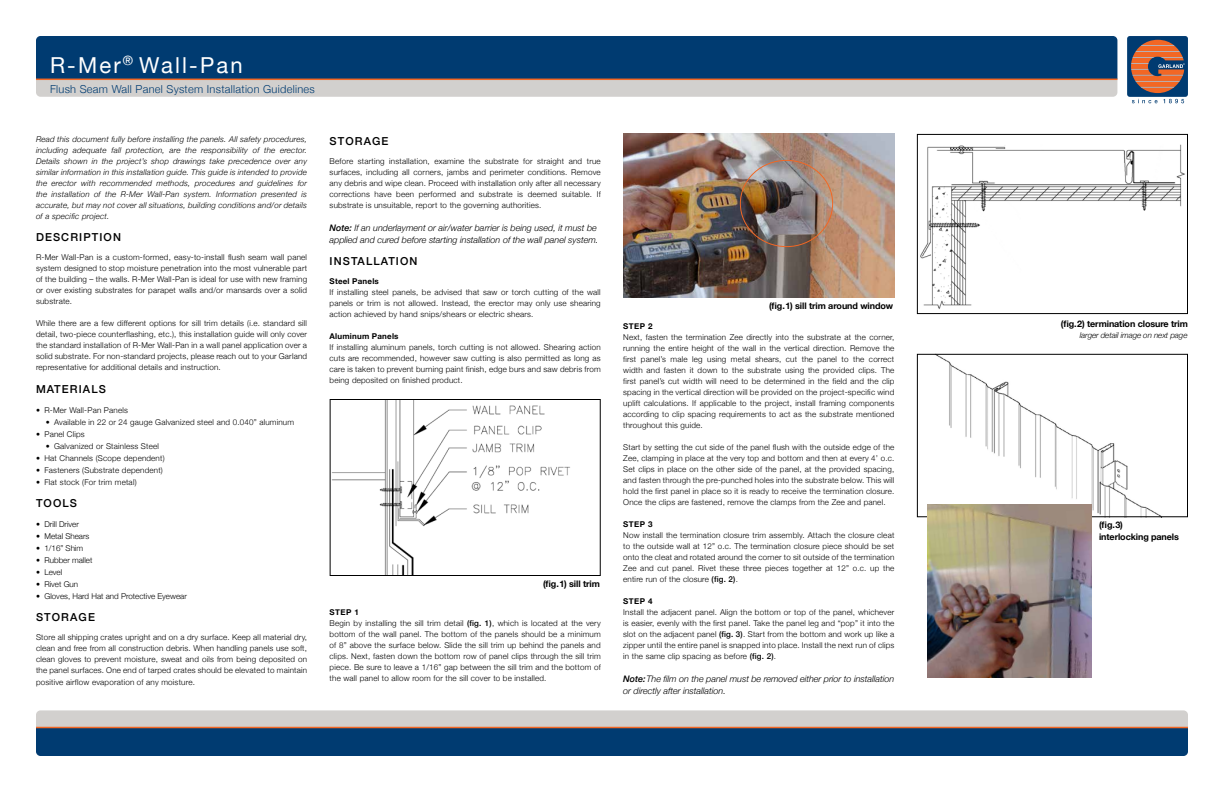
<style>
.page{position:relative;width:1224px;height:792px;background:#fff}
.page>*{position:absolute;margin:0;border:0;box-sizing:border-box;transform-origin:0 0}
.t1{font:22px "Helvetica Neue";letter-spacing:.1em;color:#fff}
.t2{font:500 11px "Helvetica Neue";letter-spacing:.1em;color:#000}
.t3{font:300 11px "Helvetica Neue";letter-spacing:.025em;color:#003b71}
.t4{font:italic 300 9px/12px "Helvetica Neue";color:#000}
.t5{font:700 9px/12px "Helvetica Neue";letter-spacing:-.01em;color:#000}
.t6{font:300 8px/11px "Helvetica Neue";letter-spacing:.025em;color:#000;text-align:justify}
.t7{font:italic 300 8px/11px "Helvetica Neue";letter-spacing:.025em;color:#000;text-align:justify}
.t8{font:300 8px "Helvetica Neue";color:#000}
.t9{font:700 8px "Helvetica Neue";letter-spacing:.025em;color:#000}
.t10{font:italic 300 8px "Helvetica Neue";letter-spacing:-.01em;color:#000}
.s1{font-weight:500}
.s2{font-weight:700}
</style>
<div class="page">
<div style="left:36px;top:36px;width:1081px;height:43px;background:#003b71"></div>
<div style="left:36px;top:80px;width:1081px;height:17px;background:#d2d0ce"></div>
<hr style="left:36px;top:79px;width:1081px;height:1px;background:#f26724">
<svg style="left:1127px;top:36px;width:61px;height:67px;background:#7f6565"></svg>
<svg style="left:36px;top:710px;width:1152px;height:46px;background:#517393"></svg>
<hr style="left:36px;top:727px;width:1152px;height:1px;background:#f26724">
<img style="left:332px;top:401px;width:238px;height:173px">
<div style="left:330px;top:399px;width:271px;height:177px;border:1px solid #000"></div>
<img style="left:927px;top:356px;width:233px;height:159px">
<div style="left:917px;top:354px;width:271px;height:163px;border:1px solid #000"></div>
<img style="left:920px;top:144px;width:265px;height:165px">
<div style="left:917px;top:134px;width:271px;height:180px;border:1px solid #000"></div>
<img style="left:623px;top:134px;width:271px;height:163px">
<img style="left:928px;top:504px;width:164px;height:174px">
<h1 class="t1" style="left:50px;top:49px;width:194px">R-Mer<sup>®</sup> Wall-Pan</h1>
<h2 class="t3" style="left:50px;top:80px;width:266px">Flush Seam Wall Panel System Installation Guidelines</h2>
<p class="t7" style="left:36px;top:133px;width:273px">Read this document fully before installing the panels. All safety procedures, including adequate fall protection, are the responsibility of the erector.<br>Details shown in the project’s shop drawings take precedence over any similar information in this installation guide. This guide is intended to provide the erector with recommended methods, procedures and guidelines for the installation of the R-Mer Wall-Pan system. Information presented is accurate, but may not cover all situations, building conditions and/or details of a specific project.</p>
<h2 class="t2" style="left:36px;top:228px;width:86px">DESCRIPTION</h2>
<p class="t6" style="left:36px;top:251px;width:273px">R-Mer Wall-Pan is a custom-formed, easy-to-install flush seam wall panel system designed to stop moisture penetration into the most vulnerable part of the building – the walls. R-Mer Wall-Pan is ideal for use with new framing or over existing substrates for parapet walls and/or mansards over a solid substrate.</p>
<p class="t6" style="left:36px;top:317px;width:273px">While there are a few different options for sill trim details (i.e. standard sill detail, two-piece counterflashing, etc.), this installation guide will only cover the standard installation of R-Mer Wall-Pan in a wall panel application over a solid substrate. For non-standard projects, please reach out to your Garland representative for additional details and instruction.</p>
<h2 class="t2" style="left:36px;top:380px;width:71px">MATERIALS</h2>
<p class="t6" style="left:36px;top:404px;width:93px">• R-Mer Wall-Pan Panels</p>
<p class="t6" style="left:46px;top:416px;width:250px">• Available in 22 or 24 gauge Galvanized steel and 0.040” aluminum</p>
<p class="t6" style="left:36px;top:428px;width:50px">• Panel Clips</p>
<p class="t6" style="left:46px;top:440px;width:115px">• Galvanized or Stainless Steel</p>
<p class="t6" style="left:36px;top:452px;width:130px">• Hat Channels (Scope dependent)</p>
<p class="t6" style="left:36px;top:464px;width:128px">• Fasteners (Substrate dependent)</p>
<p class="t6" style="left:36px;top:476px;width:102px">• Flat stock (For trim metal)</p>
<h2 class="t2" style="left:36px;top:494px;width:43px">TOOLS</h2>
<p class="t8" style="left:36px;top:518px;width:44px">• Drill Driver</p>
<p class="t8" style="left:36px;top:530px;width:55px">• Metal Shears</p>
<p class="t6" style="left:36px;top:542px;width:49px">• 1/16” Shim</p>
<p class="t8" style="left:36px;top:554px;width:58px">• Rubber mallet</p>
<p class="t6" style="left:36px;top:566px;width:28px">• Level</p>
<p class="t8" style="left:36px;top:578px;width:44px">• Rivet Gun</p>
<p class="t8" style="left:36px;top:590px;width:152px">• Gloves, Hard Hat and Protective Eyewear</p>
<h2 class="t2" style="left:36px;top:608px;width:60px">STORAGE</h2>
<p class="t6" style="left:36px;top:631px;width:273px">Store all shipping crates upright and on a dry surface. Keep all material dry, clean and free from all construction debris. When handling panels use soft, clean gloves to prevent moisture, sweat and oils from being deposited on the panel surfaces. One end of tarped crates should be elevated to maintain</p>
<p class="t6" style="left:36px;top:676px;width:160px">positive airflow evaporation of any moisture.</p>
<h2 class="t2" style="left:330px;top:132px;width:60px">STORAGE</h2>
<p class="t6" style="left:330px;top:155px;width:273px">Before starting installation, examine the substrate for straight and true surfaces, including all corners, jambs and perimeter conditions. Remove any debris and wipe clean. Proceed with installation only after all necessary corrections have been performed and substrate is deemed suitable. If substrate is unsuitable, report to the governing authorities.</p>
<p class="t4" style="left:330px;top:221px;width:270px"><span class="s1">Note:</span> If an underlayment or air/water barrier is being used, it must be applied and cured before starting installation of the wall panel system.</p>
<h2 class="t2" style="left:330px;top:252px;width:89px">INSTALLATION</h2>
<p class="t9" style="left:330px;top:275px;width:51px">Steel Panels</p>
<p class="t6" style="left:330px;top:286px;width:273px">If installing steel panels, be advised that saw or torch cutting of the wall panels or trim is not allowed. Instead, the erector may only use shearing action achieved by hand snips/shears or electric shears.</p>
<p class="t9" style="left:330px;top:330px;width:70px">Aluminum Panels</p>
<p class="t6" style="left:330px;top:341px;width:273px">If installing aluminum panels, torch cutting is not allowed. Shearing action cuts are recommended, however saw cutting is also permitted as long as care is taken to prevent burning paint finish, edge burs and saw debris from being deposited on finished product.</p>
<p class="t5" style="left:543px;top:578px;width:58px">(fig.1) sill trim</p>
<p class="t6" style="left:330px;top:606px;width:273px;text-align:left"><span class="s2">STEP 1<br></span>Begin by installing the sill trim detail <span class="s1">(fig. 1)</span>, which is located at the very bottom of the wall panel. The bottom of the panels should be a minimum of 8” above the surface below. Slide the sill trim up behind the panels and clips. Next, fasten down the bottom row of panel clips through the sill trim piece. Be sure to leave a 1/16” gap between the sill trim and the bottom of the wall panel to allow room for the sill cover to be installed.</p>
<p class="t5" style="left:769px;top:300px;width:126px">(fig.1) sill trim around window</p>
<p class="t9" style="left:623px;top:320px;width:31px">STEP 2</p>
<p class="t6" style="left:623px;top:331px;width:273px">Next, fasten the termination Zee directly into the substrate at the corner, running the entire height of the wall in the vertical direction. Remove the first panel’s male leg using metal shears, cut the panel to the correct width and fasten it down to the substrate using the provided clips. The first panel’s cut width will need to be determined in the field and the clip spacing in the vertical direction will be provided on the project-specific wind uplift calculations. If applicable to the project, install framing components according to clip spacing requirements to act as the substrate mentioned throughout this guide.</p>
<p class="t6" style="left:623px;top:441px;width:273px">Start by setting the cut side of the panel flush with the outside edge of the Zee, clamping in place at the very top and bottom and then at every 4’ o.c.<br>Set clips in place on the other side of the panel, at the provided spacing, and fasten through the pre-punched holes into the substrate below. This will hold the first panel in place so it is ready to receive the termination closure.<br>Once the clips are fastened, remove the clamps from the Zee and panel.</p>
<p class="t9" style="left:623px;top:518px;width:31px">STEP 3</p>
<p class="t6" style="left:623px;top:529px;width:273px">Now install the termination closure trim assembly. Attach the closure cleat to the outside wall at 12” o.c. The termination closure piece should be set onto the cleat and rotated around the corner to sit outside of the termination Zee and cut panel. Rivet these three pieces together at 12” o.c. up the entire run of the closure <span class="s1">(fig. 2)</span>.</p>
<p class="t9" style="left:623px;top:595px;width:31px">STEP 4</p>
<p class="t6" style="left:623px;top:606px;width:273px">Install the adjacent panel. Align the bottom or top of the panel, whichever is easier, evenly with the first panel. Take the panel leg and “pop” it into the slot on the adjacent panel <span class="s1">(fig. 3)</span>. Start from the bottom and work up like a zipper until the entire panel is snapped into place. Install the next run of clips in the same clip spacing as before <span class="s1">(fig. 2)</span>.</p>
<p class="t4" style="left:623px;top:672px;width:273px"><span class="s1">Note:</span>The film on the panel must be removed either prior to installation or directly after installation.</p>
<p class="t5" style="left:1061px;top:318px;width:129px">(fig.2) termination closure trim</p>
<p class="t10" style="left:1080px;top:329px;width:109px">larger detail image on next page</p>
<p class="t5" style="left:1099px;top:519px;width:82px">(fig.3)<br>interlocking panels</p>
</div>
